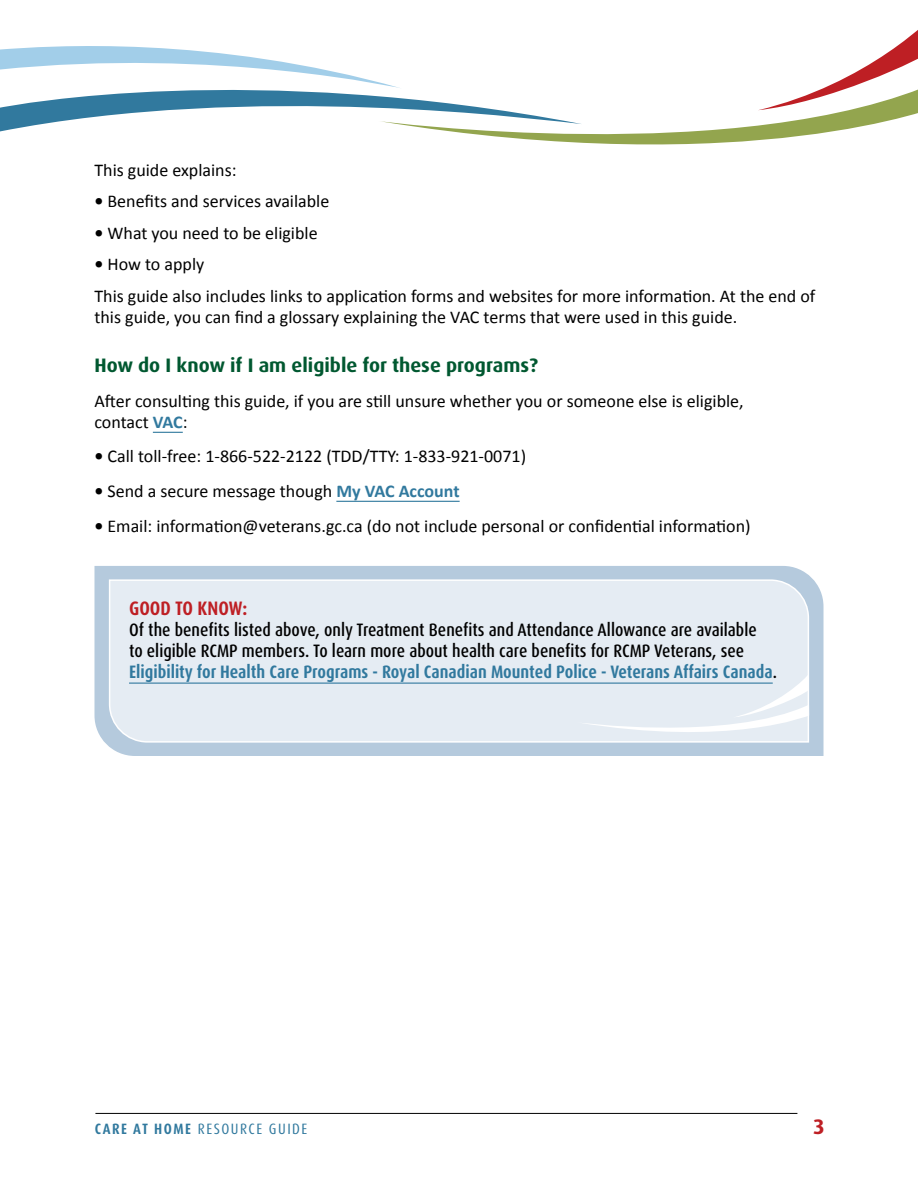
<style>
.page{position:relative;width:918px;height:1188px;background:#fff}
.page>*{position:absolute;margin:0;border:0;box-sizing:border-box;transform-origin:0 0}
.t1{font:700 21px "Dax Pro";color:#be1f24}
.Paragraph_Style_1{font:700 19.5px "Dax Pro";color:#005830}
.t2{font:700 condensed 19.5px "Dax Pro";color:#be1f24}
.Paragraph_Style_1-2{font:18px/21px "Calibri";color:#000}
.t3{font:500 condensed 18px/21px "Dax Pro";color:#000}
.t4{font:condensed 15px "Dax Pro";letter-spacing:.1em;color:#31799e}
.s1{font-weight:700}
.s2{font-weight:700;color:#31799e}
</style>
<div class="page">
<hr style="left:95px;top:1113px;width:702px;height:1px;background:#000">
<hr style="left:153px;top:432px;width:30px;height:1px;background:#31799e">
<hr style="left:336px;top:501px;width:124px;height:1px;background:#31799e">
<div style="left:94px;top:566px;width:730px;height:190px;background:#b5cadd"></div>
<div style="left:108px;top:579px;width:702px;height:164px;background:#e5ecf3"></div>
<svg style="left:576px;top:674px;width:233px;height:67px"></svg>
<hr style="left:129px;top:683px;width:644px;height:1px;background:#31799e">
<svg style="left:456px;top:110px;width:462px;height:35px"></svg>
<svg style="left:759px;top:30px;width:159px;height:80px"></svg>
<svg style="left:0;top:46px;width:582px;height:86px"></svg>
<p class="Paragraph_Style_1-2" style="left:94px;top:159px;width:144px">This guide explains:</p>
<p class="Paragraph_Style_1-2" style="left:94px;top:190px;width:236px"><span class="s1">•</span> Benefits and services available</p>
<p class="Paragraph_Style_1-2" style="left:94px;top:222px;width:225px"><span class="s1">•</span> What you need to be eligible</p>
<p class="Paragraph_Style_1-2" style="left:94px;top:253px;width:111px"><span class="s1">•</span> How to apply</p>
<p class="Paragraph_Style_1-2" style="left:94px;top:285px;width:722px">This guide also includes links to application forms and websites for more information. At the end of this guide, you can find a glossary explaining the VAC terms that were used in this guide.</p>
<p class="Paragraph_Style_1" style="left:94px;top:353px;width:445px">How do I know if I am eligible for these programs?</p>
<p class="Paragraph_Style_1-2" style="left:94px;top:390px;width:651px">After consulting this guide, if you are still unsure whether you or someone else is eligible, contact <span class="s2">VAC</span>:</p>
<p class="Paragraph_Style_1-2" style="left:94px;top:445px;width:433px"><span class="s1">•</span> Call toll-free: 1-866-522-2122 (TDD/TTY: 1-833-921-0071)</p>
<p class="Paragraph_Style_1-2" style="left:94px;top:480px;width:367px"><span class="s1">•</span> Send a secure message though <span class="s2">My VAC Account</span></p>
<p class="Paragraph_Style_1-2" style="left:94px;top:515px;width:658px"><span class="s1">•</span> Email: information@veterans.gc.ca (do not include personal or confidential information)</p>
<p class="t2" style="left:129px;top:596px;width:120px">GOOD TO KNOW:</p>
<p class="t3" style="left:129px;top:619px;width:649px">Of the benefits listed above, only Treatment Benefits and Attendance Allowance are available<br>to eligible RCMP members. To learn more about health care benefits for RCMP Veterans, see<br><span class="s2">Eligibility for Health Care Programs - Royal Canadian Mounted Police - Veterans Affairs Canada</span>.</p>
<p class="t4" style="left:95px;top:1119px;width:214px"><span class="s1">CARE AT HOME</span> RESOURCE GUIDE</p>
<p class="t1" style="left:814px;top:1113px;width:12px">3</p>
</div>
